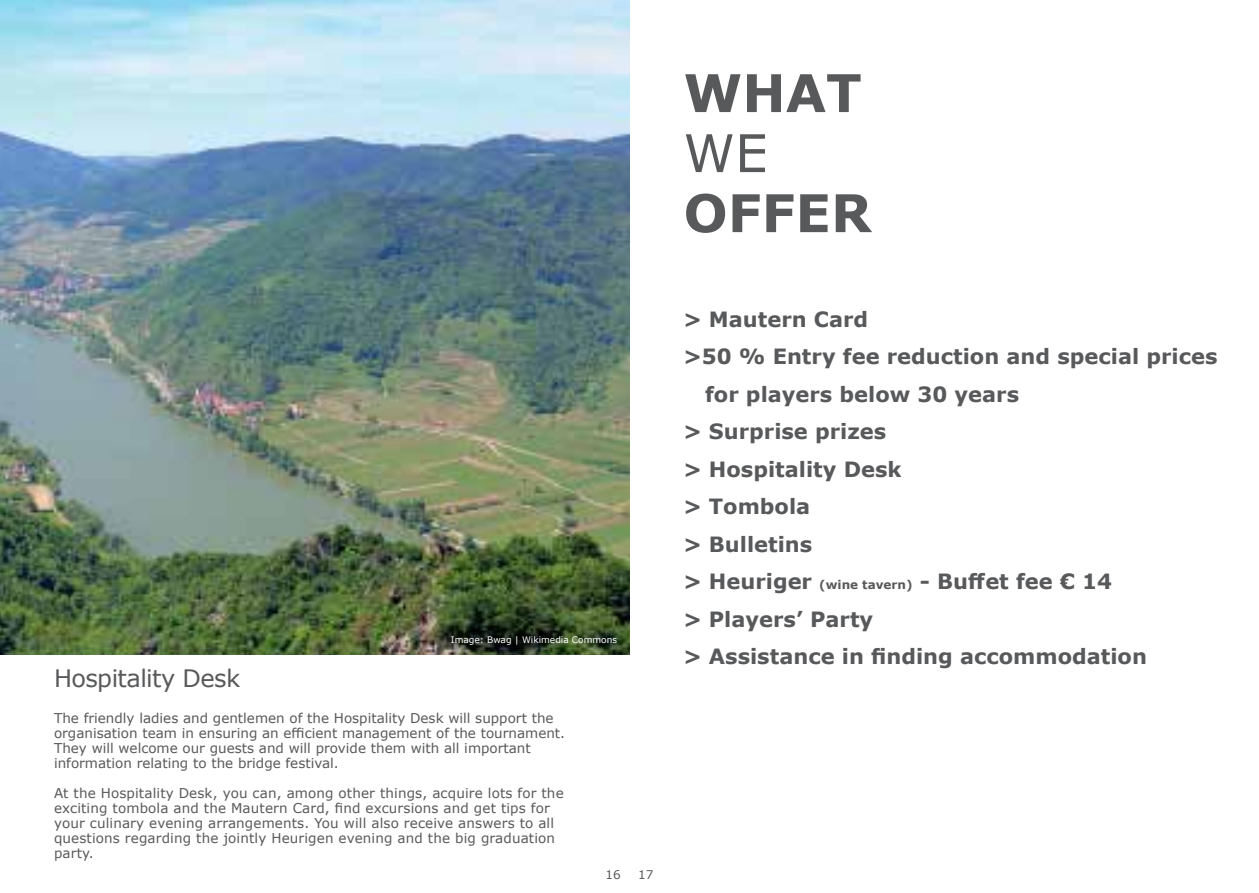
<style>
.page{position:relative;width:1259px;height:893px;background:#fff}
.page>*{position:absolute;margin:0;border:0;box-sizing:border-box;transform-origin:0 0}
.t1{font:700 52.05px "Verdana";color:#58595b}
.t2{font:52.05px "Verdana";color:#58595b}
.t3{font:24px "Verdana";letter-spacing:-.025em;color:#58595b}
.t4{font:700 21px "Verdana";color:#58595b}
.t5{font:13.5px/15px "Verdana";color:#58595b}
.t6{font:12px "Verdana";color:#58595b}
.t7{font:9px "Verdana";color:#fff}
.s1{font-size:12px}
</style>
<div class="page">
<img style="left:0;top:0;width:629px;height:655px">
<h2 class="t3" style="left:54px;top:662px;width:188px">Hospitality Desk</h2>
<p class="t7" style="left:451px;top:633px;width:168px">Image: Bwag | Wikimedia Commons</p>
<p class="t5" style="left:54px;top:711px;width:512px">The friendly ladies and gentlemen of the Hospitality Desk will support the organisation team in ensuring an efficient management of the tournament.<br>They will welcome our guests and will provide them with all important information relating to the bridge festival.</p>
<p class="t5" style="left:54px;top:786px;width:511px">At the Hospitality Desk, you can, among other things, acquire lots for the exciting tombola and the Mautern Card, find excursions and get tips for your culinary evening arrangements. You will also receive answers to all questions regarding the jointly Heurigen evening and the big graduation party.</p>
<p class="t6" style="left:605px;top:866px;width:17px">16</p>
<p class="t6" style="left:638px;top:866px;width:17px">17</p>
<h1 class="t1" style="left:683px;top:56px;width:180px">WHAT</h1>
<h1 class="t2" style="left:683px;top:117px;width:86px">WE</h1>
<h1 class="t1" style="left:683px;top:176px;width:190px">OFFER</h1>
<h3 class="t4" style="left:683px;top:304px;width:186px">&gt; Mautern Card</h3>
<h3 class="t4" style="left:683px;top:342px;width:535px">&gt;50 % Entry fee reduction and special prices</h3>
<h3 class="t4" style="left:705px;top:379px;width:316px">for players below 30 years</h3>
<h3 class="t4" style="left:683px;top:417px;width:204px">&gt; Surprise prizes</h3>
<h3 class="t4" style="left:683px;top:454px;width:220px">&gt; Hospitality Desk</h3>
<h3 class="t4" style="left:683px;top:492px;width:128px">&gt; Tombola</h3>
<h3 class="t4" style="left:683px;top:529px;width:130px">&gt; Bulletins</h3>
<h3 class="t4" style="left:683px;top:567px;width:430px">&gt; Heuriger <span class="s1">(wine tavern)</span> - Buffet fee € 14</h3>
<h3 class="t4" style="left:683px;top:604px;width:191px">&gt; Players’ Party</h3>
<h3 class="t4" style="left:683px;top:642px;width:465px">&gt; Assistance in finding accommodation</h3>
</div>
